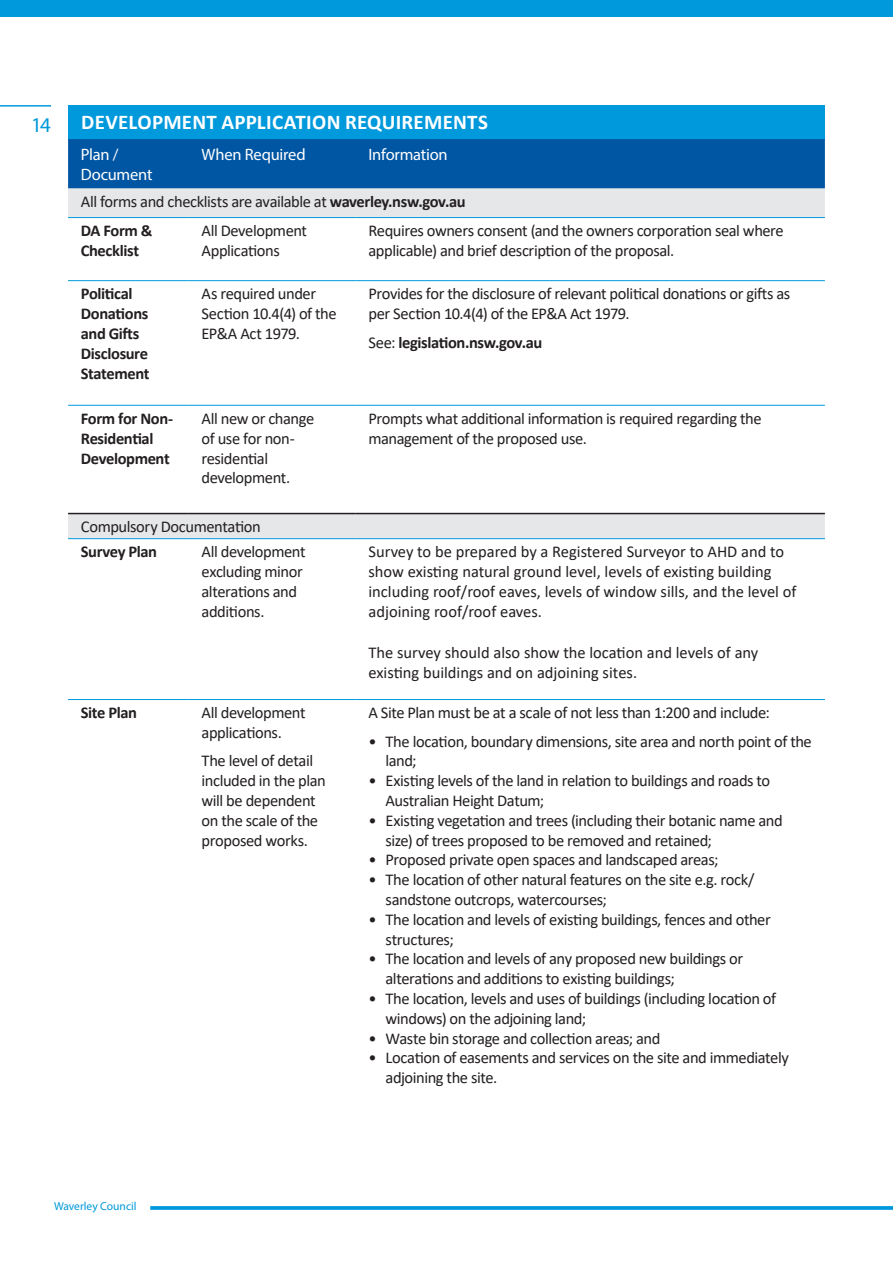
<style>
.page{position:relative;width:893px;height:1263px;background:#fff}
.page>*{position:absolute;margin:0;border:0;box-sizing:border-box;transform-origin:0 0}
.Subhead{font:700 21px "Calibri";letter-spacing:.01em;color:#fff}
.Bullets{font:21px "Myriad Pro";color:#0099dc}
.Bullets-2{font:16.5px/19.8px "Calibri";letter-spacing:-.025em;color:#231f20}
.Subhead-2{font:16.5px/19.8px "Calibri";letter-spacing:-.025em;color:#231f20}
.body{font:16.5px/19.8px "Calibri";color:#231f20}
.Subhead-3{font:700 16.5px/19.8px "Calibri";letter-spacing:-.025em;color:#231f20}
.Body_Copy{font:16.5px "Calibri";letter-spacing:-.025em;color:#231f20}
.Subhead-4{font:16.5px/19.8px "Myriad Pro";letter-spacing:-.015em;color:#fff}
.t1{font:11.55px "Myriad Pro";color:#0099dc}
.s1{font-weight:700;color:#241f21}
.s2{font-weight:400}
</style>
<div class="page">
<svg style="left:150px;top:1206px;width:742px;height:4px"></svg>
<div style="left:0;top:0;width:893px;height:16px;background:#0099dc"></div>
<hr style="left:0;top:105px;width:51px;height:2px;background:#0099dc">
<div style="left:68px;top:105px;width:757px;height:34px;background:#0099dc"></div>
<div style="left:68px;top:139px;width:757px;height:50px;background:#0156a3"></div>
<svg style="left:68px;top:189px;width:757px;height:349px"></svg>
<hr style="left:68px;top:217px;width:121px;height:1px;background:#0099dc">
<hr style="left:189px;top:217px;width:167px;height:1px;background:#0099dc">
<hr style="left:356px;top:217px;width:469px;height:1px;background:#0099dc">
<hr style="left:68px;top:280px;width:121px;height:1px;background:#0099dc">
<hr style="left:189px;top:280px;width:167px;height:1px;background:#0099dc">
<hr style="left:356px;top:280px;width:469px;height:1px;background:#0099dc">
<hr style="left:68px;top:405px;width:121px;height:1px;background:#0099dc">
<hr style="left:189px;top:405px;width:167px;height:1px;background:#0099dc">
<hr style="left:356px;top:405px;width:469px;height:1px;background:#0099dc">
<hr style="left:68px;top:513px;width:121px;height:1px;background:#231f20">
<hr style="left:189px;top:513px;width:167px;height:1px;background:#231f20">
<hr style="left:356px;top:513px;width:469px;height:1px;background:#231f20">
<hr style="left:68px;top:538px;width:121px;height:1px;background:#0099dc">
<hr style="left:189px;top:538px;width:167px;height:1px;background:#0099dc">
<hr style="left:356px;top:538px;width:469px;height:1px;background:#0099dc">
<hr style="left:68px;top:699px;width:121px;height:1px;background:#0099dc">
<hr style="left:189px;top:699px;width:167px;height:1px;background:#0099dc">
<hr style="left:356px;top:699px;width:469px;height:1px;background:#0099dc">
<p class="Bullets" style="left:31px;top:112px;width:21px">14</p>
<p class="Subhead" style="left:81px;top:108px;width:408px">DEVELOPMENT APPLICATION REQUIREMENTS</p>
<p class="Subhead-4" style="left:81px;top:145px;width:73px">Plan /<br>Document</p>
<p class="Subhead-4" style="left:202px;top:145px;width:106px">When Required</p>
<p class="Subhead-4" style="left:369px;top:145px;width:81px">Information</p>
<p class="Body_Copy" style="left:81px;top:190px;width:386px">All forms and checklists are available at <span class="s1">waverley.nsw.gov.au</span></p>
<p class="Subhead-3" style="left:81px;top:221px;width:73px">DA Form &amp;<br>Checklist</p>
<p class="Subhead-2" style="left:202px;top:221px;width:107px">All Development<br>Applications</p>
<p class="Subhead-2" style="left:369px;top:221px;width:417px">Requires owners consent (and the owners corporation seal where applicable) and brief description of the proposal.</p>
<p class="Subhead-3" style="left:81px;top:284px;width:70px">Political<br>Donations and Gifts<br>Disclosure<br>Statement</p>
<p class="Subhead-2" style="left:202px;top:284px;width:137px">As required under<br>Section 10.4(4) of the<br>EP&amp;A Act 1979.</p>
<p class="Subhead-2" style="left:369px;top:284px;width:423px">Provides for the disclosure of relevant political donations or gifts as per Section 10.4(4) of the EP&amp;A Act 1979.</p>
<p class="Subhead-3" style="left:369px;top:332px;width:175px"><span class="s2">See:</span> legislation.nsw.gov.au</p>
<p class="Subhead-3" style="left:81px;top:408px;width:94px">Form for Non-<br>Residential<br>Development</p>
<p class="Subhead-2" style="left:202px;top:408px;width:114px">All new or change of use for non&shy;residential development.</p>
<p class="Subhead-2" style="left:369px;top:408px;width:395px">Prompts what additional information is required regarding the management of the proposed use.</p>
<p class="Body_Copy" style="left:81px;top:515px;width:181px">Compulsory Documentation</p>
<p class="Subhead-3" style="left:81px;top:542px;width:78px">Survey Plan</p>
<p class="Subhead-2" style="left:202px;top:542px;width:105px">All development excluding minor alterations and additions.</p>
<p class="body" style="left:369px;top:542px;width:429px">Survey to be prepared by a Registered Surveyor to AHD and to show existing natural ground level, levels of existing building including roof/roof eaves, levels of window sills, and the level of adjoining roof/roof eaves.</p>
<p class="body" style="left:369px;top:642px;width:391px">The survey should also show the location and levels of any existing buildings and on adjoining sites.</p>
<p class="Subhead-3" style="left:81px;top:703px;width:58px">Site Plan</p>
<p class="Subhead-2" style="left:202px;top:702px;width:105px">All development applications.</p>
<p class="Subhead-2" style="left:202px;top:751px;width:126px">The level of detail included in the plan will be dependent on the scale of the proposed works.</p>
<p class="Body_Copy" style="left:369px;top:701px;width:403px">A Site Plan must be at a scale of not less than 1:200 and include:</p>
<p class="Bullets-2" style="left:386px;top:731px;width:428px;text-indent:-17px">• The location, boundary dimensions, site area and north point of the land;</p>
<p class="Bullets-2" style="left:386px;top:770px;width:386px;text-indent:-17px">• Existing levels of the land in relation to buildings and roads to<br>Australian Height Datum;</p>
<p class="Bullets-2" style="left:386px;top:810px;width:399px;text-indent:-17px">• Existing vegetation and trees (including their botanic name and size) of trees proposed to be removed and retained;</p>
<p class="Bullets-2" style="left:369px;top:850px;width:351px">• Proposed private open spaces and landscaped areas;</p>
<p class="Bullets-2" style="left:386px;top:869px;width:371px;text-indent:-17px">• The location of other natural features on the site e.g. rock/ sandstone outcrops, watercourses;</p>
<p class="Bullets-2" style="left:386px;top:909px;width:387px;text-indent:-17px">• The location and levels of existing buildings, fences and other structures;</p>
<p class="Bullets-2" style="left:386px;top:949px;width:359px;text-indent:-17px">• The location and levels of any proposed new buildings or alterations and additions to existing buildings;</p>
<p class="Bullets-2" style="left:386px;top:988px;width:392px;text-indent:-17px">• The location, levels and uses of buildings (including location of windows) on the adjoining land;</p>
<p class="Bullets-2" style="left:369px;top:1028px;width:293px">• Waste bin storage and collection areas; and</p>
<p class="Bullets-2" style="left:386px;top:1048px;width:405px;text-indent:-17px">• Location of easements and services on the site and immediately adjoining the site.</p>
<p class="t1" style="left:54px;top:1199px;width:84px">Waverley Council</p>
</div>
